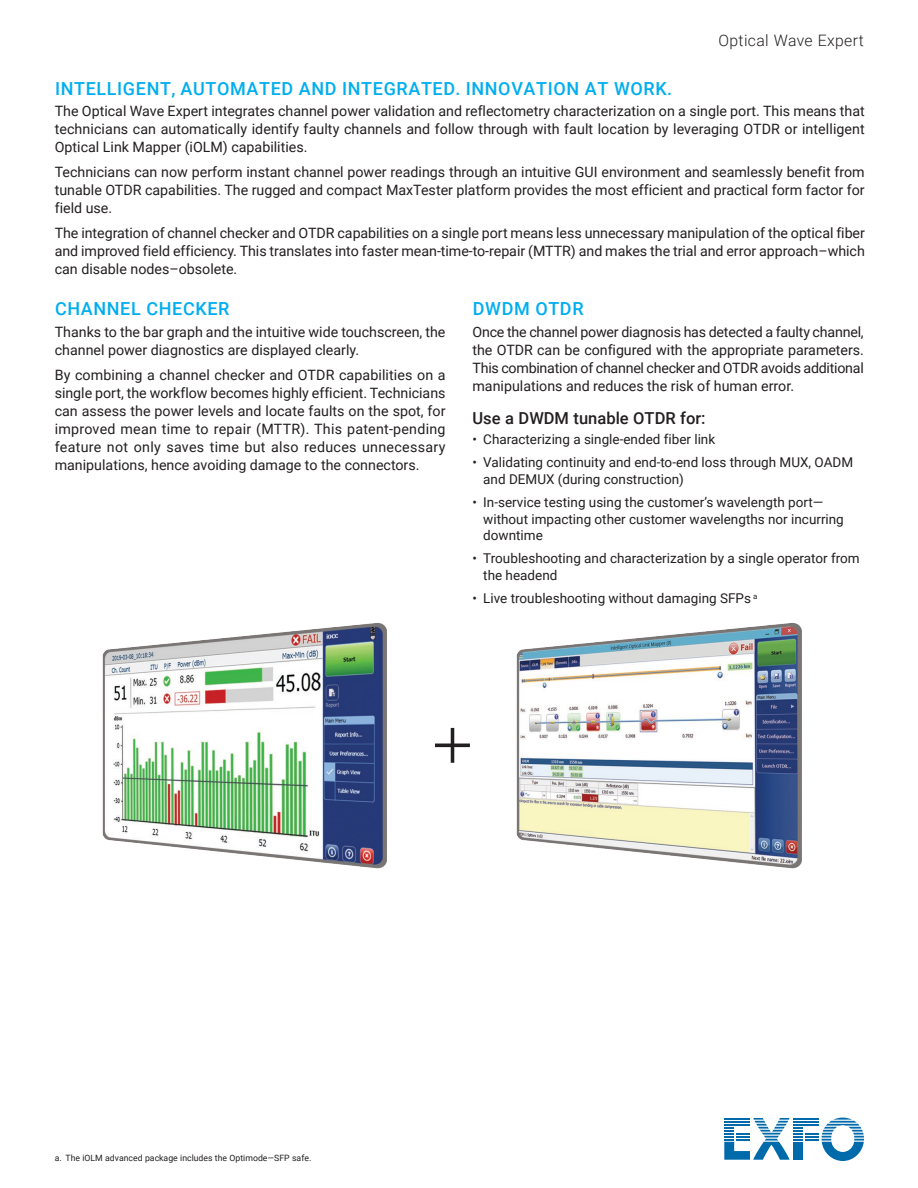
<style>
.page{position:relative;width:918px;height:1188px;background:#fff}
.page>*{position:absolute;margin:0;border:0;box-sizing:border-box;transform-origin:0 0}
.t1{font:300 60px "Akzidenz Grotesk BE";color:#231f20}
.t2{font:500 18px "Roboto";letter-spacing:.035em;color:#00aeef}
.t3{font:500 16.5px "Roboto";color:#231f20}
.t4{font:300 15.75px "Roboto";letter-spacing:.025em;color:#231f20}
.t5{font:14.25px/18px "Roboto";color:#231f20;text-align:justify}
.t6{font:13.5px/16.5px "Roboto";color:#231f20}
.t7{font:8.7px "Roboto";color:#231f20}
</style>
<div class="page">
<svg style="left:724px;top:1118px;width:140px;height:43px"></svg>
<hr style="left:724px;top:1124px;width:26px;height:2px;background:#006aab">
<img style="left:516px;top:622px;width:286px;height:247px">
<img style="left:102px;top:623px;width:285px;height:246px">
<p class="t4" style="left:718px;top:30px;width:147px">Optical Wave Expert</p>
<p class="t2" style="left:55px;top:75px;width:619px">INTELLIGENT, AUTOMATED AND INTEGRATED. INNOVATION AT WORK.</p>
<p class="t5" style="left:55px;top:101px;width:812px">The Optical Wave Expert integrates channel power validation and reflectometry characterization on a single port. This means that technicians can automatically identify faulty channels and follow through with fault location by leveraging OTDR or intelligent Optical Link Mapper (iOLM) capabilities.</p>
<p class="t5" style="left:55px;top:162px;width:811px">Technicians can now perform instant channel power readings through an intuitive GUI environment and seamlessly benefit from tunable OTDR capabilities. The rugged and compact MaxTester platform provides the most efficient and practical form factor for field use.</p>
<p class="t5" style="left:55px;top:223px;width:812px">The integration of channel checker and OTDR capabilities on a single port means less unnecessary manipulation of the optical fiber and improved field efficiency. This translates into faster mean-time-to-repair (MTTR) and makes the trial and error approach–which can disable nodes–obsolete.</p>
<p class="t2" style="left:473px;top:296px;width:112px">DWDM OTDR</p>
<p class="t5" style="left:472px;top:322px;width:393px">Once the channel power diagnosis has detected a faulty channel, the OTDR can be configured with the appropriate parameters.<br>This combination of channel checker and OTDR avoids additional manipulations and reduces the risk of human error.</p>
<p class="t3" style="left:472px;top:407px;width:235px">Use a DWDM tunable OTDR for:</p>
<p class="t6" style="left:472px;top:431px;width:244px">• Characterizing a single-ended fiber link</p>
<p class="t6" style="left:483px;top:454px;width:371px;text-indent:-11px">• Validating continuity and end-to-end loss through MUX, OADM and DEMUX (during construction)</p>
<p class="t6" style="left:483px;top:494px;width:362px;text-indent:-11px">• In-service testing using the customer’s wavelength port— without impacting other customer wavelengths nor incurring downtime</p>
<p class="t6" style="left:483px;top:550px;width:378px;text-indent:-11px">• Troubleshooting and characterization by a single operator from the headend</p>
<p class="t6" style="left:472px;top:590px;width:286px">• Live troubleshooting without damaging SFPs <sup>a</sup></p>
<p class="t2" style="left:55px;top:296px;width:176px">CHANNEL CHECKER</p>
<p class="t5" style="left:55px;top:322px;width:392px">Thanks to the bar graph and the intuitive wide touchscreen, the channel power diagnostics are displayed clearly.</p>
<p class="t5" style="left:55px;top:365px;width:392px">By combining a channel checker and OTDR capabilities on a single port, the workflow becomes highly efficient. Technicians can assess the power levels and locate faults on the spot, for improved mean time to repair (MTTR). This patent-pending feature not only saves time but also reduces unnecessary manipulations, hence avoiding damage to the connectors.</p>
<h1 class="t1" style="left:432px;top:708px;width:42px">+</h1>
<p class="t7" style="left:55px;top:1152px;width:258px">a. The iOLM advanced package includes the Optimode—SFP safe.</p>
</div>
